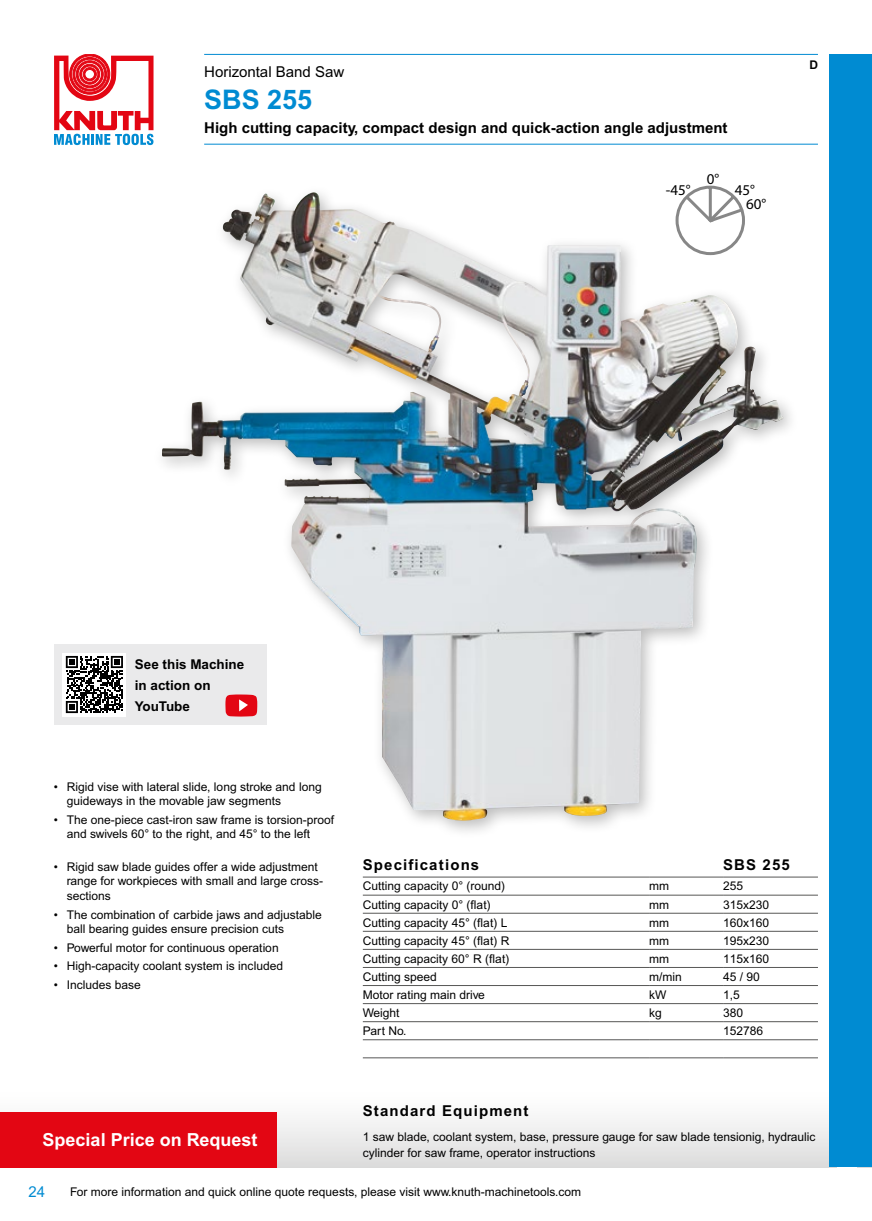
<style>
.page{position:relative;width:872px;height:1221px;background:#fff}
.page>*{position:absolute;margin:0;border:0;box-sizing:border-box;transform-origin:0 0}
.t1{font:700 27px "Arial MT Pro";color:#008bd2}
.t2{font:700 18px "Arial MT Pro";color:#fff}
.t3{font:700 15px "Arial MT Pro";color:#000}
.t4{font:700 15px "Arial MT Pro";letter-spacing:.075em;color:#000}
.t5{font:15px "Arial MT Pro";color:#000}
.t6{font:15px "Myriad Pro";color:#000}
.t7{font:15px "Arial MT Pro";color:#008bd2}
.t8{font:700 13.5px/21px "Arial MT Pro";color:#000}
.t9{font:12px/14.4px "Arial MT Pro";color:#000}
.t10{font:700 12px "Arial MT Pro";color:#000}
</style>
<div class="page">
<div style="left:857px;top:1088px;width:15px;height:79px;background:#008bd2"></div>
<div style="left:0;top:1088px;width:836px;height:79px;background:linear-gradient(to bottom,#fff,#dddcdc)"></div>
<div style="left:0;top:1111px;width:276px;height:56px;background:#e30613"></div>
<svg style="left:54px;top:54px;width:99px;height:91px"></svg>
<hr style="left:204px;top:54px;width:614px;height:1px;background:#008bd2">
<hr style="left:204px;top:144px;width:614px;height:1px;background:#008bd2">
<div style="left:152px;top:184px;width:647px;height:655px;background:#000;opacity:.26"></div>
<img style="left:161px;top:192px;width:291px;height:276px">
<svg style="left:674px;top:184px;width:72px;height:72px"></svg>
<div style="left:54px;top:644px;width:212px;height:81px;background:#eaeaeb"></div>
<svg style="left:225px;top:694px;width:32px;height:22px"></svg>
<div style="left:829px;top:54px;width:43px;height:1112px;background:#008bd2"></div>
<hr style="left:363px;top:876px;width:286px;height:1px;background:#575756">
<hr style="left:649px;top:876px;width:74px;height:1px;background:#575756">
<hr style="left:723px;top:876px;width:95px;height:1px;background:#575756">
<hr style="left:363px;top:894px;width:286px;height:1px;background:#575756">
<hr style="left:649px;top:894px;width:74px;height:1px;background:#575756">
<hr style="left:723px;top:894px;width:95px;height:1px;background:#575756">
<hr style="left:363px;top:912px;width:286px;height:1px;background:#575756">
<hr style="left:649px;top:912px;width:74px;height:1px;background:#575756">
<hr style="left:723px;top:912px;width:95px;height:1px;background:#575756">
<hr style="left:363px;top:930px;width:286px;height:1px;background:#575756">
<hr style="left:649px;top:930px;width:74px;height:1px;background:#575756">
<hr style="left:723px;top:930px;width:95px;height:1px;background:#575756">
<hr style="left:363px;top:948px;width:286px;height:1px;background:#575756">
<hr style="left:649px;top:948px;width:74px;height:1px;background:#575756">
<hr style="left:723px;top:948px;width:95px;height:1px;background:#575756">
<hr style="left:363px;top:967px;width:286px;height:1px;background:#575756">
<hr style="left:649px;top:967px;width:74px;height:1px;background:#575756">
<hr style="left:723px;top:967px;width:95px;height:1px;background:#575756">
<hr style="left:363px;top:985px;width:286px;height:1px;background:#575756">
<hr style="left:649px;top:985px;width:74px;height:1px;background:#575756">
<hr style="left:723px;top:985px;width:95px;height:1px;background:#575756">
<hr style="left:363px;top:1003px;width:286px;height:1px;background:#575756">
<hr style="left:649px;top:1003px;width:74px;height:1px;background:#575756">
<hr style="left:723px;top:1003px;width:95px;height:1px;background:#575756">
<hr style="left:363px;top:1021px;width:286px;height:1px;background:#575756">
<hr style="left:649px;top:1021px;width:74px;height:1px;background:#575756">
<hr style="left:723px;top:1021px;width:95px;height:1px;background:#575756">
<hr style="left:363px;top:1039px;width:286px;height:1px;background:#575756">
<hr style="left:649px;top:1039px;width:74px;height:1px;background:#575756">
<hr style="left:723px;top:1039px;width:95px;height:1px;background:#575756">
<hr style="left:363px;top:1057px;width:286px;height:1px;background:#575756">
<hr style="left:649px;top:1057px;width:74px;height:1px;background:#575756">
<hr style="left:723px;top:1057px;width:95px;height:1px;background:#575756">
<div style="left:63px;top:652px;width:63px;height:64px;background:#fff"></div>
<svg style="left:66px;top:656px;width:57px;height:57px"></svg>
<p class="t5" style="left:204px;top:63px;width:142px">Horizontal Band Saw</p>
<h1 class="t1" style="left:204px;top:84px;width:110px">SBS 255</h1>
<p class="t3" style="left:204px;top:118px;width:525px">High cutting capacity, compact design and quick-action angle adjustment</p>
<p class="t6" style="left:666px;top:180px;width:26px">-45°</p>
<p class="t6" style="left:706px;top:170px;width:14px">0°</p>
<p class="t6" style="left:734px;top:180px;width:22px">45°</p>
<p class="t6" style="left:746px;top:194px;width:22px">60°</p>
<p class="t10" style="left:809px;top:58px;width:10px">D</p>
<p class="t8" style="left:135px;top:654px;width:111px">See this Machine in action on<br>YouTube</p>
<p class="t9" style="left:67px;top:779px;width:256px;text-indent:-13px">• Rigid vise with lateral slide, long stroke and long guideways in the movable jaw segments</p>
<p class="t9" style="left:67px;top:812px;width:269px;text-indent:-13px">• The one-piece cast-iron saw frame is torsion-proof and swivels 60° to the right, and 45° to the left</p>
<p class="t9" style="left:67px;top:860px;width:258px;text-indent:-13px">• Rigid saw blade guides offer a wide adjustment range for workpieces with small and large cross&shy;sections</p>
<p class="t9" style="left:67px;top:907px;width:257px;text-indent:-13px">• The combination of carbide jaws and adjustable ball bearing guides ensure precision cuts</p>
<p class="t9" style="left:54px;top:940px;width:226px">• Powerful motor for continuous operation</p>
<p class="t9" style="left:54px;top:959px;width:231px">• High-capacity coolant system is included</p>
<p class="t9" style="left:54px;top:978px;width:88px">• Includes base</p>
<p class="t4" style="left:363px;top:856px;width:118px">Specifications</p>
<p class="t3" style="left:723px;top:856px;width:68px">SBS 255</p>
<p class="t9" style="left:363px;top:879px;width:144px">Cutting capacity 0° (round)</p>
<p class="t9" style="left:649px;top:879px;width:21px">mm</p>
<p class="t9" style="left:723px;top:879px;width:22px">255</p>
<p class="t9" style="left:363px;top:897px;width:129px">Cutting capacity 0° (flat)</p>
<p class="t9" style="left:649px;top:897px;width:21px">mm</p>
<p class="t9" style="left:723px;top:897px;width:48px">315x230</p>
<p class="t9" style="left:363px;top:915px;width:146px">Cutting capacity 45° (flat) L</p>
<p class="t9" style="left:649px;top:915px;width:21px">mm</p>
<p class="t9" style="left:723px;top:915px;width:48px">160x160</p>
<p class="t9" style="left:363px;top:933px;width:148px">Cutting capacity 45° (flat) R</p>
<p class="t9" style="left:649px;top:933px;width:21px">mm</p>
<p class="t9" style="left:723px;top:933px;width:48px">195x230</p>
<p class="t9" style="left:363px;top:951px;width:148px">Cutting capacity 60° R (flat)</p>
<p class="t9" style="left:649px;top:951px;width:21px">mm</p>
<p class="t9" style="left:723px;top:951px;width:48px">115x160</p>
<p class="t9" style="left:363px;top:970px;width:76px">Cutting speed</p>
<p class="t9" style="left:649px;top:970px;width:34px">m/min</p>
<p class="t9" style="left:723px;top:970px;width:38px">45 / 90</p>
<p class="t9" style="left:363px;top:988px;width:124px">Motor rating main drive</p>
<p class="t9" style="left:649px;top:988px;width:19px">kW</p>
<p class="t9" style="left:723px;top:988px;width:18px">1,5</p>
<p class="t9" style="left:363px;top:1006px;width:38px">Weight</p>
<p class="t9" style="left:649px;top:1006px;width:14px">kg</p>
<p class="t9" style="left:723px;top:1006px;width:22px">380</p>
<p class="t9" style="left:363px;top:1024px;width:45px">Part No.</p>
<p class="t9" style="left:723px;top:1024px;width:42px">152786</p>
<h2 class="t2" style="left:43px;top:1129px;width:216px">Special Price on Request</h2>
<p class="t4" style="left:363px;top:1101px;width:167px">Standard Equipment</p>
<p class="t9" style="left:363px;top:1128px;width:454px;line-height:16.5px">1 saw blade, coolant system, base, pressure gauge for saw blade tensionig, hydraulic cylinder for saw frame, operator instructions</p>
<p class="t7" style="left:28px;top:1182px;width:18px">24</p>
<p class="t9" style="left:70px;top:1184px;width:512px">For more information and quick online quote requests, please visit www.knuth-machinetools.com</p>
</div>
